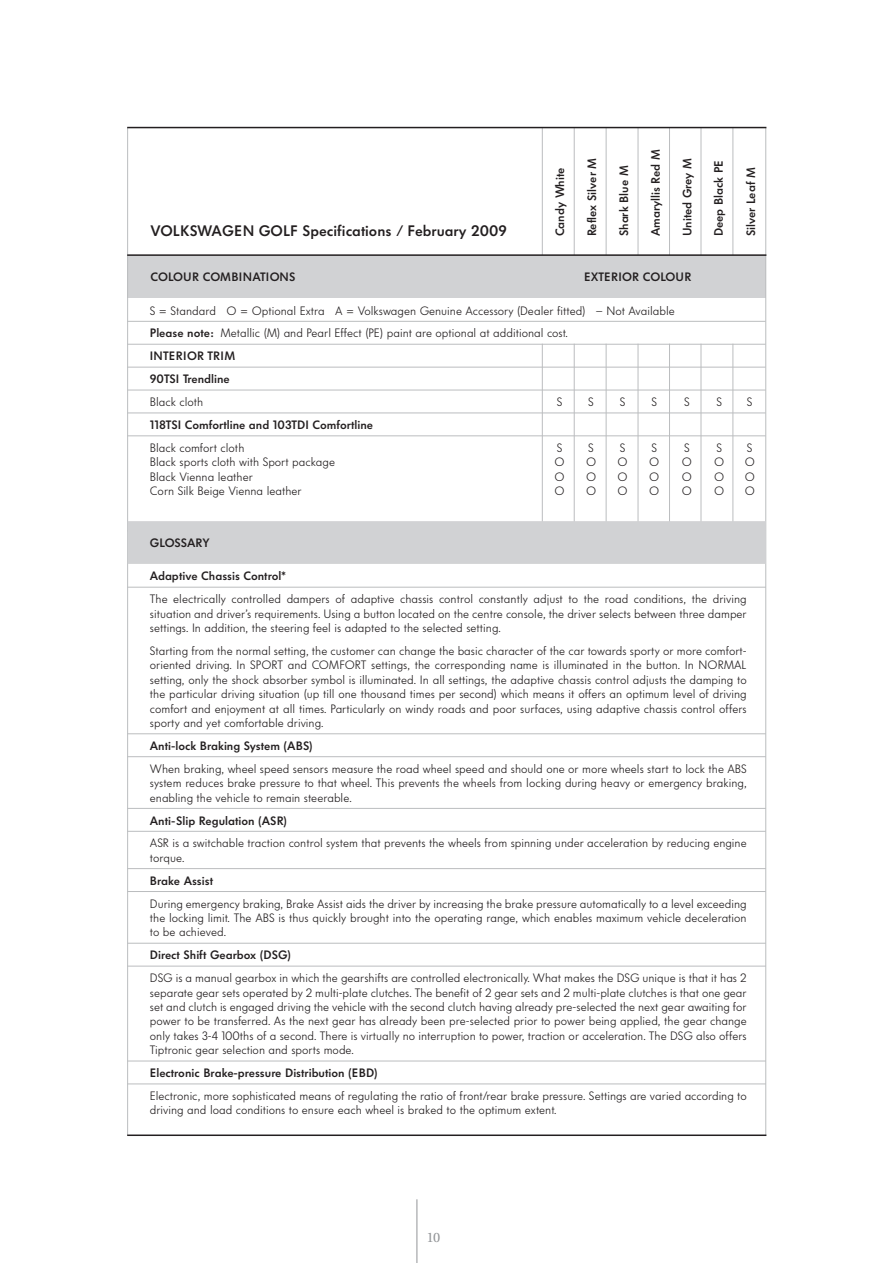
<style>
.page{position:relative;width:893px;height:1263px;background:#fff}
.page>*{position:absolute;margin:0;border:0;box-sizing:border-box;transform-origin:0 0}
.t1{font:600 15px "VW Headline";color:#231f20}
.t2{font:13.5px "VW Utopia";color:#939598}
.t3{font:300 12px/14.4px "VW Headline";color:#231f20;text-align:justify}
.t4{font:600 12px "VW Headline";color:#231f20}
.s1{font-weight:600}
</style>
<div class="page">
<hr style="left:605px;top:344px;width:1px;height:216px;background:#bbbdbf">
<hr style="left:574px;top:344px;width:1px;height:216px;background:#bbbdbf">
<hr style="left:542px;top:344px;width:1px;height:217px;background:#bbbdbf">
<hr style="left:732px;top:344px;width:1px;height:216px;background:#bbbdbf">
<hr style="left:700px;top:344px;width:1px;height:216px;background:#bbbdbf">
<hr style="left:669px;top:344px;width:1px;height:215px;background:#bbbdbf">
<hr style="left:637px;top:344px;width:1px;height:216px;background:#bbbdbf">
<hr style="left:605px;top:128px;width:1px;height:135px;background:#bbbdbf">
<hr style="left:574px;top:128px;width:1px;height:135px;background:#bbbdbf">
<hr style="left:542px;top:128px;width:1px;height:136px;background:#bbbdbf">
<hr style="left:732px;top:128px;width:1px;height:135px;background:#bbbdbf">
<hr style="left:700px;top:128px;width:1px;height:135px;background:#bbbdbf">
<hr style="left:669px;top:128px;width:1px;height:134px;background:#bbbdbf">
<hr style="left:637px;top:128px;width:1px;height:135px;background:#bbbdbf">
<hr style="left:416px;top:1199px;width:1px;height:64px;background:#939598">
<div style="left:128px;top:255px;width:637px;height:43px;background:#d1d2d4"></div>
<hr style="left:765px;top:128px;width:1px;height:1007px;background:#bbbdbf">
<hr style="left:127px;top:128px;width:1px;height:1007px;background:#bbbdbf">
<hr style="left:127px;top:127px;width:639px;height:1px;background:#231f20">
<hr style="left:127px;top:254px;width:639px;height:2px;background:#231f20">
<hr style="left:127px;top:1135px;width:639px;height:1px;background:#231f20">
<hr style="left:127px;top:321px;width:638px;height:1px;background:#bbbdbf">
<hr style="left:127px;top:344px;width:638px;height:1px;background:#bbbdbf">
<hr style="left:127px;top:367px;width:638px;height:1px;background:#bbbdbf">
<hr style="left:127px;top:390px;width:638px;height:1px;background:#bbbdbf">
<hr style="left:127px;top:413px;width:638px;height:1px;background:#bbbdbf">
<hr style="left:127px;top:435px;width:638px;height:1px;background:#bbbdbf">
<div style="left:128px;top:521px;width:637px;height:43px;background:#d1d2d4"></div>
<hr style="left:127px;top:587px;width:638px;height:1px;background:#bbbdbf">
<hr style="left:127px;top:733px;width:638px;height:1px;background:#bbbdbf">
<hr style="left:127px;top:756px;width:638px;height:1px;background:#bbbdbf">
<hr style="left:127px;top:808px;width:638px;height:1px;background:#bbbdbf">
<hr style="left:127px;top:831px;width:638px;height:1px;background:#bbbdbf">
<hr style="left:127px;top:868px;width:638px;height:1px;background:#bbbdbf">
<hr style="left:127px;top:891px;width:638px;height:1px;background:#bbbdbf">
<hr style="left:127px;top:943px;width:638px;height:1px;background:#bbbdbf">
<hr style="left:127px;top:966px;width:638px;height:1px;background:#bbbdbf">
<hr style="left:127px;top:1061px;width:638px;height:1px;background:#bbbdbf">
<hr style="left:127px;top:1084px;width:638px;height:1px;background:#bbbdbf">
<p class="t1" style="left:150px;top:224px;width:358px">VOLKSWAGEN GOLF Specifications / February 2009</p>
<p class="t4" style="left:555px;top:236px;width:70px;rotate:-90deg">Candy White</p>
<p class="t4" style="left:586px;top:236px;width:80px;rotate:-90deg">Reflex Silver M</p>
<p class="t4" style="left:618px;top:236px;width:72px;rotate:-90deg">Shark Blue M</p>
<p class="t4" style="left:650px;top:236px;width:88px;rotate:-90deg">Amaryllis Red M</p>
<p class="t4" style="left:682px;top:236px;width:80px;rotate:-90deg">United Grey M</p>
<p class="t4" style="left:713px;top:236px;width:78px;rotate:-90deg">Deep Black PE</p>
<p class="t4" style="left:745px;top:236px;width:70px;rotate:-90deg">Silver Leaf M</p>
<p class="t4" style="left:150px;top:272px;width:146px">COLOUR COMBINATIONS</p>
<p class="t4" style="left:584px;top:272px;width:109px">EXTERIOR COLOUR</p>
<p class="t3" style="left:150px;top:300px;width:526px;line-height:23px;text-align:left">S = Standard O = Optional Extra A = Volkswagen Genuine Accessory (Dealer fitted) – Not Available <span class="s1">Please note:</span> Metallic (M) and Pearl Effect (PE) paint are optional at additional cost.<br><span class="s1">INTERIOR TRIM<br>90TSI Trendline</span></p>
<p class="t3" style="left:150px;top:395px;width:55px">Black cloth</p>
<p class="t3" style="left:556px;top:395px;width:7px">S</p>
<p class="t3" style="left:588px;top:395px;width:7px">S</p>
<p class="t3" style="left:619px;top:395px;width:7px">S</p>
<p class="t3" style="left:651px;top:395px;width:7px">S</p>
<p class="t3" style="left:684px;top:395px;width:7px">S</p>
<p class="t3" style="left:716px;top:395px;width:7px">S</p>
<p class="t3" style="left:747px;top:395px;width:7px">S</p>
<p class="t4" style="left:150px;top:420px;width:225px">118TSI Comfortline and 103TDI Comfortline</p>
<p class="t3" style="left:150px;top:441px;width:96px">Black comfort cloth</p>
<p class="t3" style="left:556px;top:441px;width:7px">S</p>
<p class="t3" style="left:588px;top:441px;width:7px">S</p>
<p class="t3" style="left:619px;top:441px;width:7px">S</p>
<p class="t3" style="left:651px;top:441px;width:7px">S</p>
<p class="t3" style="left:684px;top:441px;width:7px">S</p>
<p class="t3" style="left:716px;top:441px;width:7px">S</p>
<p class="t3" style="left:747px;top:441px;width:7px">S</p>
<p class="t3" style="left:150px;top:456px;width:187px">Black sports cloth with Sport package</p>
<p class="t3" style="left:554px;top:456px;width:12px">O</p>
<p class="t3" style="left:586px;top:456px;width:12px">O</p>
<p class="t3" style="left:617px;top:456px;width:12px">O</p>
<p class="t3" style="left:649px;top:456px;width:12px">O</p>
<p class="t3" style="left:682px;top:456px;width:12px">O</p>
<p class="t3" style="left:714px;top:456px;width:12px">O</p>
<p class="t3" style="left:744px;top:456px;width:12px">O</p>
<p class="t3" style="left:150px;top:470px;width:104px">Black Vienna leather</p>
<p class="t3" style="left:554px;top:470px;width:12px">O</p>
<p class="t3" style="left:586px;top:470px;width:12px">O</p>
<p class="t3" style="left:617px;top:470px;width:12px">O</p>
<p class="t3" style="left:649px;top:470px;width:12px">O</p>
<p class="t3" style="left:682px;top:470px;width:12px">O</p>
<p class="t3" style="left:714px;top:470px;width:12px">O</p>
<p class="t3" style="left:744px;top:470px;width:12px">O</p>
<p class="t3" style="left:150px;top:484px;width:153px">Corn Silk Beige Vienna leather</p>
<p class="t3" style="left:554px;top:484px;width:12px">O</p>
<p class="t3" style="left:586px;top:484px;width:12px">O</p>
<p class="t3" style="left:617px;top:484px;width:12px">O</p>
<p class="t3" style="left:649px;top:484px;width:12px">O</p>
<p class="t3" style="left:682px;top:484px;width:12px">O</p>
<p class="t3" style="left:714px;top:484px;width:12px">O</p>
<p class="t3" style="left:744px;top:484px;width:12px">O</p>
<p class="t4" style="left:150px;top:538px;width:61px">GLOSSARY</p>
<p class="t4" style="left:150px;top:571px;width:137px">Adaptive Chassis Control*</p>
<p class="t3" style="left:150px;top:593px;width:598px">The electrically controlled dampers of adaptive chassis control constantly adjust to the road conditions, the driving situation and driver’s requirements. Using a button located on the centre console, the driver selects between three damper settings. In addition, the steering feel is adapted to the selected setting.</p>
<p class="t3" style="left:150px;top:644px;width:598px">Starting from the normal setting, the customer can change the basic character of the car towards sporty or more comfort&shy;oriented driving. In SPORT and COMFORT settings, the corresponding name is illuminated in the button. In NORMAL setting, only the shock absorber symbol is illuminated. In all settings, the adaptive chassis control adjusts the damping to the particular driving situation (up till one thousand times per second) which means it offers an optimum level of driving comfort and enjoyment at all times. Particularly on windy roads and poor surfaces, using adaptive chassis control offers sporty and yet comfortable driving.</p>
<p class="t4" style="left:150px;top:741px;width:164px">Anti-lock Braking System (ABS)</p>
<p class="t3" style="left:150px;top:762px;width:598px">When braking, wheel speed sensors measure the road wheel speed and should one or more wheels start to lock the ABS system reduces brake pressure to that wheel. This prevents the wheels from locking during heavy or emergency braking, enabling the vehicle to remain steerable.</p>
<p class="t4" style="left:150px;top:815px;width:139px">Anti-Slip Regulation (ASR)</p>
<p class="t3" style="left:150px;top:837px;width:598px">ASR is a switchable traction control system that prevents the wheels from spinning under acceleration by reducing engine torque.</p>
<p class="t4" style="left:150px;top:875px;width:65px">Brake Assist</p>
<p class="t3" style="left:150px;top:897px;width:598px">During emergency braking, Brake Assist aids the driver by increasing the brake pressure automatically to a level exceeding the locking limit. The ABS is thus quickly brought into the operating range, which enables maximum vehicle deceleration to be achieved.</p>
<p class="t4" style="left:150px;top:950px;width:142px">Direct Shift Gearbox (DSG)</p>
<p class="t3" style="left:150px;top:972px;width:598px">DSG is a manual gearbox in which the gearshifts are controlled electronically. What makes the DSG unique is that it has 2 separate gear sets operated by 2 multi-plate clutches. The benefit of 2 gear sets and 2 multi-plate clutches is that one gear set and clutch is engaged driving the vehicle with the second clutch having already pre-selected the next gear awaiting for power to be transferred. As the next gear has already been pre-selected prior to power being applied, the gear change only takes 3-4 100ths of a second. There is virtually no interruption to power, traction or acceleration. The DSG also offers Tiptronic gear selection and sports mode.</p>
<p class="t4" style="left:150px;top:1068px;width:229px">Electronic Brake-pressure Distribution (EBD)</p>
<p class="t3" style="left:150px;top:1089px;width:598px">Electronic, more sophisticated means of regulating the ratio of front/rear brake pressure. Settings are varied according to driving and load conditions to ensure each wheel is braked to the optimum extent.</p>
<p class="t2" style="left:427px;top:1231px;width:14px">10</p>
</div>
